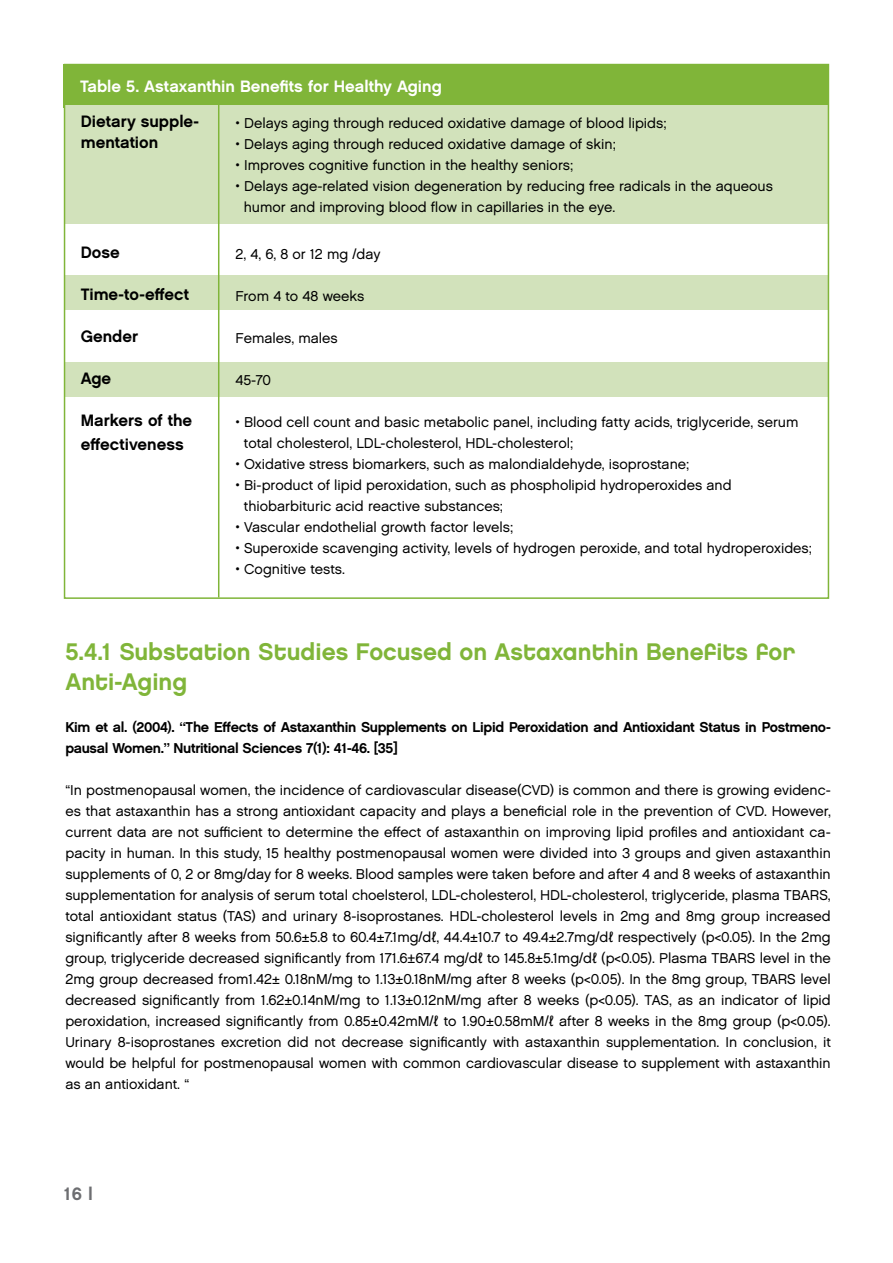
<style>
.page{position:relative;width:893px;height:1263px;background:#fff}
.page>*{position:absolute;margin:0;border:0;box-sizing:border-box;transform-origin:0 0}
.t1{font:24px/30px "Chalet New York Nineteen Eighty";color:#80b539}
.t2{font:18px "Chalet New York Nineteen Eighty";color:#6d6e71}
.t3{font:16.5px/21px "Chalet New York Nineteen Sixty";color:#000}
.t4{font:16.5px "Chalet New York Nineteen Sixty";color:#fff}
.t5{font:14.25px/21px "Chalet London Nineteen Sixty";color:#000}
.t6{font:14.25px/21px "Chalet New York Nineteen Sixty";letter-spacing:-.02em;color:#000}
.s1{font-family:"Arial Narrow"}
.s2{font-family:"Arial"}
</style>
<div class="page">
<div style="left:64px;top:64px;width:764px;height:43px;background:#80b539"></div>
<div style="left:65px;top:105px;width:764px;height:118px;background:#d2e2bb"></div>
<div style="left:65px;top:275px;width:763px;height:34px;background:#d2e2bb"></div>
<div style="left:65px;top:362px;width:763px;height:34px;background:#d2e2bb"></div>
<hr style="left:218px;top:103px;width:1px;height:494px;background:#80b539">
<p class="t4" style="left:80px;top:76px;width:363px">Table 5. Astaxanthin Benefits for Healthy Aging</p>
<p class="t3" style="left:81px;top:111px;width:120px">Dietary supple&shy;mentation</p>
<p class="t5" style="left:235px;top:112px;width:433px">• Delays aging through reduced oxidative damage of blood lipids;</p>
<p class="t5" style="left:235px;top:133px;width:382px">• Delays aging through reduced oxidative damage of skin;</p>
<p class="t5" style="left:235px;top:154px;width:339px">• Improves cognitive function in the healthy seniors;</p>
<p class="t5" style="left:244px;top:175px;width:530px;text-indent:-8px">• Delays age-related vision degeneration by reducing free radicals in the aqueous humor and improving blood flow in capillaries in the eye.</p>
<p class="t5" style="left:235px;top:243px;width:147px">2, 4, 6, 8 or 12 mg /day</p>
<p class="t5" style="left:235px;top:285px;width:130px">From 4 to 48 weeks</p>
<p class="t5" style="left:235px;top:327px;width:104px">Females, males</p>
<p class="t5" style="left:235px;top:369px;width:37px">45-70</p>
<p class="t5" style="left:244px;top:411px;width:556px;text-indent:-8px">• Blood cell count and basic metabolic panel, including fatty acids, triglyceride, serum total cholesterol, LDL-cholesterol, HDL-cholesterol;</p>
<p class="t5" style="left:235px;top:453px;width:455px">• Oxidative stress biomarkers, such as malondialdehyde, isoprostane;</p>
<p class="t5" style="left:244px;top:474px;width:489px;text-indent:-8px">• Bi-product of lipid peroxidation, such as phospholipid hydroperoxides and thiobarbituric acid reactive substances;</p>
<p class="t5" style="left:235px;top:516px;width:279px">• Vascular endothelial growth factor levels;</p>
<p class="t5" style="left:235px;top:537px;width:578px">• Superoxide scavenging activity, levels of hydrogen peroxide, and total hydroperoxides;</p>
<p class="t5" style="left:235px;top:558px;width:111px">• Cognitive tests.</p>
<p class="t3" style="left:81px;top:241px;width:40px">Dose</p>
<p class="t3" style="left:81px;top:283px;width:110px">Time-to-effect</p>
<p class="t3" style="left:81px;top:325px;width:59px">Gender</p>
<p class="t3" style="left:81px;top:367px;width:32px">Age</p>
<p class="t3" style="left:81px;top:408px;width:113px;line-height:24px">Markers of the effectiveness</p>
<h1 class="t1" style="left:65px;top:636px;width:732px">5.4.1 Substation Studies Focused on Astaxanthin Benefits for<br>Anti-Aging</h1>
<p class="t6" style="left:65px;top:716px;width:767px">Kim et al. (2004). “The Effects of Astaxanthin Supplements on Lipid Peroxidation and Antioxidant Status in Postmeno&shy;pausal Women.” Nutritional Sciences 7(1): 41-46. [35]</p>
<p class="t5" style="left:65px;top:780px;width:767px;text-align:justify">“In postmenopausal women, the incidence of cardiovascular disease(CVD) is common and there is growing evidenc&shy;es that astaxanthin has a strong antioxidant capacity and plays a beneficial role in the prevention of CVD. However, current data are not sufficient to determine the effect of astaxanthin on improving lipid profiles and antioxidant ca&shy;pacity in human. In this study, 15 healthy postmenopausal women were divided into 3 groups and given astaxanthin supplements of 0, 2 or 8mg/day for 8 weeks. Blood samples were taken before and after 4 and 8 weeks of astaxanthin supplementation for analysis of serum total choelsterol, LDL-cholesterol, HDL-cholesterol, triglyceride, plasma TBARS, total antioxidant status (TAS) and urinary 8-isoprostanes. HDL-cholesterol levels in 2mg and 8mg group increased significantly after 8 weeks from 50.6<span class="s1">±</span>5.8 to 60.4<span class="s1">±</span>7.1mg/d<span class="s1">ℓ</span>, 44.4<span class="s1">±</span>10.7 to 49.4<span class="s1">±</span>2.7mg/d<span class="s1">ℓ</span> respectively (p&lt;0.05). In the 2mg group, triglyceride decreased significantly from 171.6<span class="s2">±</span>67.4 mg/d<span class="s1">ℓ</span> to 145.8<span class="s1">±</span>5.1mg/d<span class="s1">ℓ</span> (p&lt;0.05). Plasma TBARS level in the 2mg group decreased from1.42<span class="s1">±</span> 0.18nM/mg to 1.13<span class="s1">±</span>0.18nM/mg after 8 weeks (p&lt;0.05). In the 8mg group, TBARS level decreased significantly from 1.62<span class="s1">±</span>0.14nM/mg to 1.13<span class="s1">±</span>0.12nM/mg after 8 weeks (p&lt;0.05). TAS, as an indicator of lipid peroxidation, increased significantly from 0.85<span class="s1">±</span>0.42mM/<span class="s1">ℓ</span> to 1.90<span class="s1">±</span>0.58mM/<span class="s1">ℓ</span> after 8 weeks in the 8mg group (p&lt;0.05).<br>Urinary 8-isoprostanes excretion did not decrease significantly with astaxanthin supplementation. In conclusion, it would be helpful for postmenopausal women with common cardiovascular disease to supplement with astaxanthin as an antioxidant. “</p>
<p class="t2" style="left:64px;top:1182px;width:31px">16 |</p>
</div>
